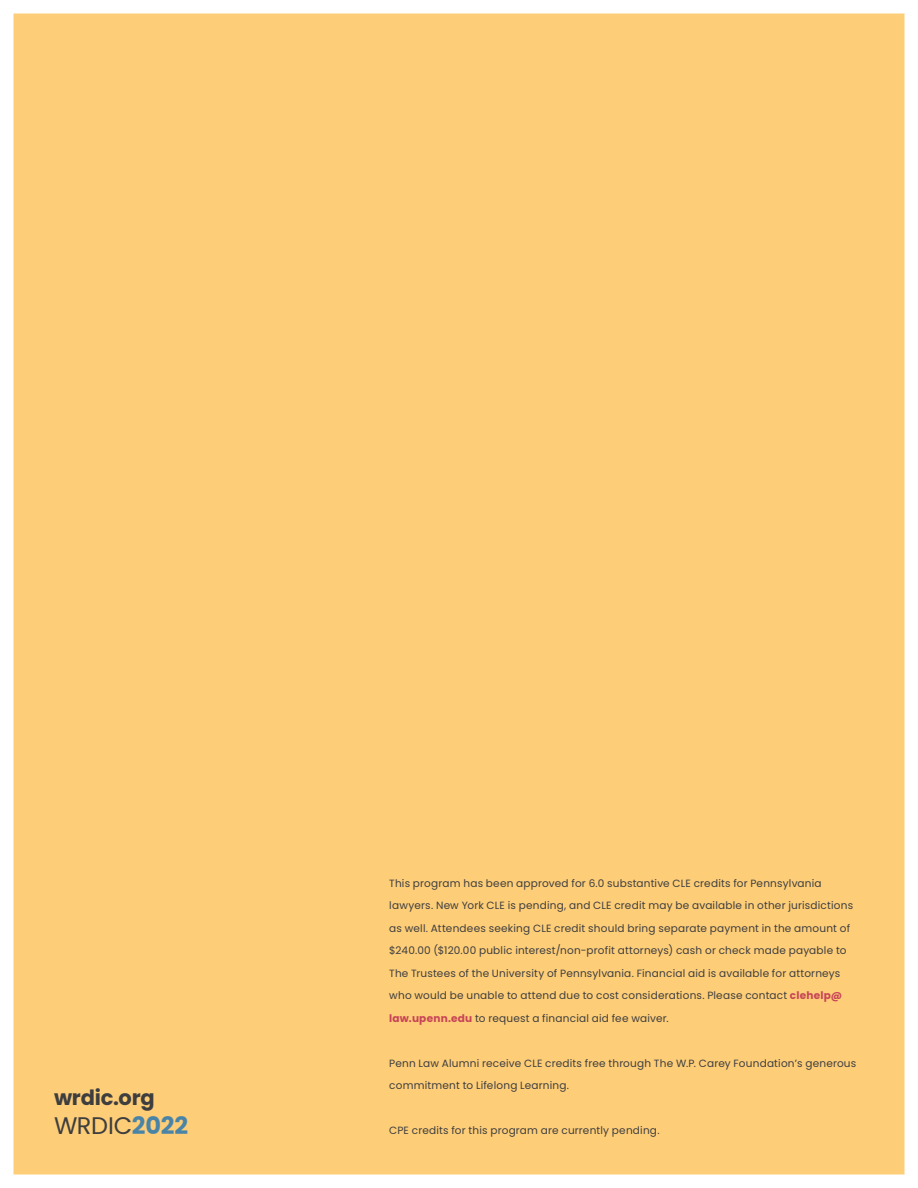
<style>
.page{position:relative;width:918px;height:1188px;background:#fff}
.page>*{position:absolute;margin:0;border:0;box-sizing:border-box;transform-origin:0 0}
.t1{font:24px "Poppins";letter-spacing:-.01em;color:#3e3e3f}
.t2{font:700 21px "Poppins";letter-spacing:-.01em;color:#3e3e3f}
.Body_Text{font:10.5px/22.5px "Poppins";letter-spacing:.02em;color:#3e3e3f}
.s1{font-weight:700;color:#4984a7}
.s2{font-weight:700;color:#c74457}
</style>
<div class="page">
<div style="left:13px;top:13px;width:892px;height:1162px;background:#fdcd78"></div>
<p class="t2" style="left:54px;top:1086px;width:102px">wrdic.org</p>
<p class="t1" style="left:54px;top:1112px;width:136px">WRDIC<span class="s1">2022</span></p>
<p class="Body_Text" style="left:389px;top:872px;width:465px">This program has been approved for 6.0 substantive CLE credits for Pennsylvania lawyers. New York CLE is pending, and CLE credit may be available in other jurisdictions as well. Attendees seeking CLE credit should bring separate payment in the amount of $240.00 ($120.00 public interest/non-profit attorneys) cash or check made payable to The Trustees of the University of Pennsylvania. Financial aid is available for attorneys who would be unable to attend due to cost considerations. Please contact <span class="s2">clehelp@ law.upenn.edu</span> to request a financial aid fee waiver.</p>
<p class="Body_Text" style="left:389px;top:1052px;width:469px">Penn Law Alumni receive CLE credits free through The W.P. Carey Foundation’s generous commitment to Lifelong Learning.</p>
<p class="Body_Text" style="left:389px;top:1119px;width:272px">CPE credits for this program are currently pending.</p>
</div>
